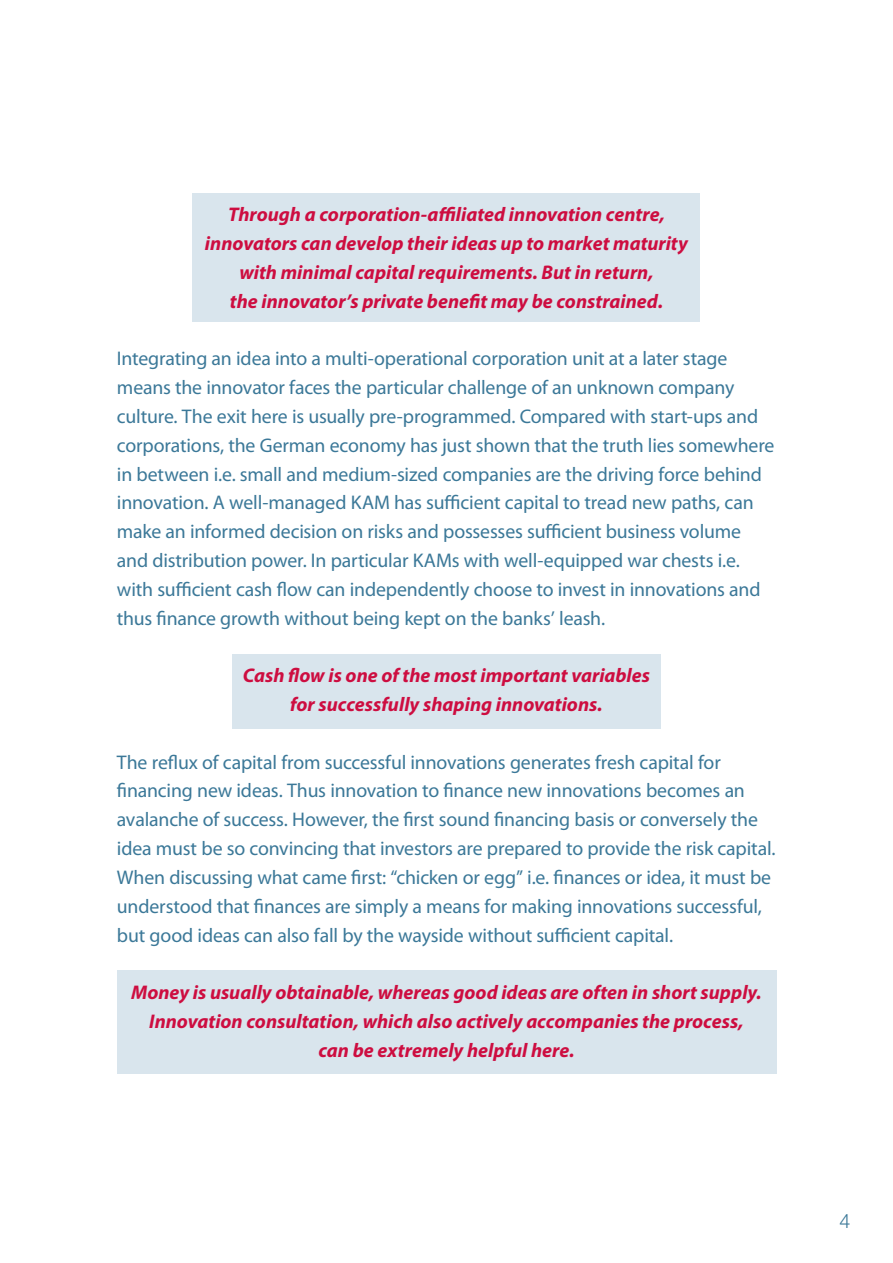
<style>
.page{position:relative;width:893px;height:1263px;background:#fff}
.page>*{position:absolute;margin:0;border:0;box-sizing:border-box;transform-origin:0 0}
.t1{font:19.8px/28.8px "Myriad Pro";letter-spacing:-.01em;color:#3b7898}
.t2{font:italic 700 19.8px/28.8px "Myriad Pro";color:#cd0d40;text-align:center}
.t3{font:300 19.8px "Helvetica Neue";color:#3b7898}
</style>
<div class="page">
<div style="left:117px;top:970px;width:659px;height:104px;background:#d9e5ed"></div>
<div style="left:232px;top:654px;width:429px;height:75px;background:#d9e5ed"></div>
<div style="left:193px;top:193px;width:507px;height:128px;background:#d9e5ed"></div>
<p class="t2" style="left:205px;top:200px;width:485px">Through a corporation-affiliated innovation centre, innovators can develop their ideas up to market maturity with minimal capital requirements. But in return,<br>the innovator’s private benefit may be constrained.</p>
<p class="t1" style="left:117px;top:344px;width:659px">Integrating an idea into a multi-operational corporation unit at a later stage means the innovator faces the particular challenge of an unknown company culture. The exit here is usually pre-programmed. Compared with start-ups and corporations, the German economy has just shown that the truth lies somewhere in between i.e. small and medium-sized companies are the driving force behind innovation. A well-managed KAM has sufficient capital to tread new paths, can make an informed decision on risks and possesses sufficient business volume and distribution power. In particular KAMs with well-equipped war chests i.e. with sufficient cash flow can independently choose to invest in innovations and thus finance growth without being kept on the banks’ leash.</p>
<p class="t2" style="left:243px;top:660px;width:409px">Cash flow is one of the most important variables for successfully shaping innovations.</p>
<p class="t1" style="left:117px;top:747px;width:660px">The reflux of capital from successful innovations generates fresh capital for financing new ideas. Thus innovation to finance new innovations becomes an avalanche of success. However, the first sound financing basis or conversely the idea must be so convincing that investors are prepared to provide the risk capital.<br>When discussing what came first: “chicken or egg” i.e. finances or idea, it must be understood that finances are simply a means for making innovations successful, but good ideas can also fall by the wayside without sufficient capital.</p>
<p class="t2" style="left:131px;top:977px;width:632px">Money is usually obtainable, whereas good ideas are often in short supply.<br>Innovation consultation, which also actively accompanies the process,<br>can be extremely helpful here.</p>
<p class="t3" style="left:839px;top:1208px;width:13px">4</p>
</div>
